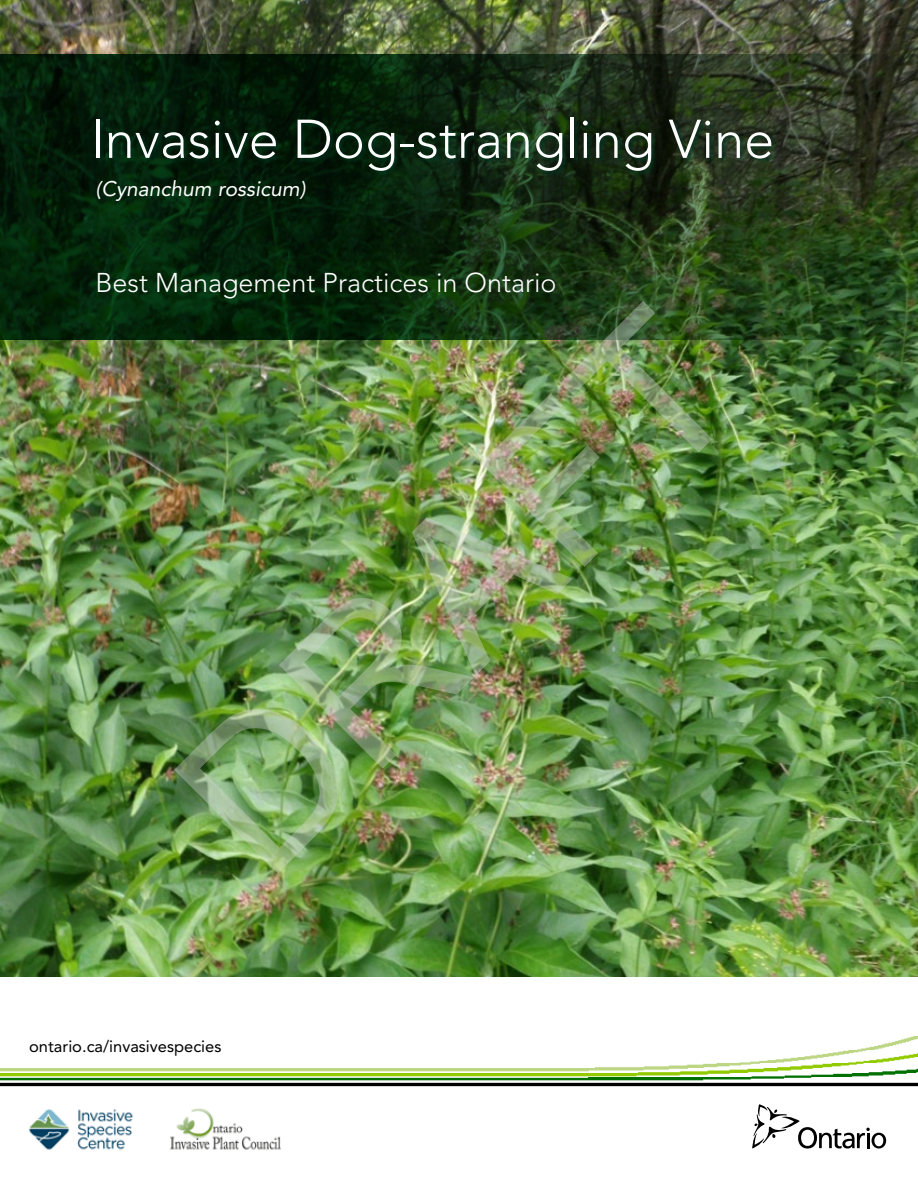
<style>
.page{position:relative;width:918px;height:1188px;background:#fff}
.page>*{position:absolute;margin:0;border:0;box-sizing:border-box;transform-origin:0 0}
.t1{font:204.9px "Arial";color:rgb(212 212 212/.4)}
.t2{font:300 54px "Avenir LT Std";color:#fff}
.t3{font:300 27px "Avenir LT Std";color:#fff}
.t4{font:italic 21px "Avenir LT Std";color:#fff}
.t5{font:16.5px "Avenir LT Std";color:#000}
</style>
<div class="page">
<img style="left:0;top:0;width:918px;height:977px">
<img style="left:0;top:1036px;width:918px;height:51px">
<img style="left:29px;top:1109px;width:104px;height:41px">
<img style="left:170px;top:1108px;width:111px;height:42px">
<svg style="left:0;top:54px;width:918px;height:285px;background:#142e12"></svg>
<svg style="left:752px;top:1104px;width:134px;height:45px"></svg>
<div style="left:95px;top:116px;width:682px;height:60px;background:#003822;opacity:.7"></div>
<h2 class="t2" style="left:91px;top:108px;width:685px">Invasive Dog-strangling Vine</h2>
<p class="t4" style="left:96px;top:177px;width:212px">(Cynanchum rossicum)</p>
<p class="t3" style="left:96px;top:267px;width:463px">Best Management Practices in Ontario</p>
<h1 class="t1" style="left:121px;top:739px;width:685px;rotate:-45deg">DRAFT</h1>
<p class="t5" style="left:29px;top:1037px;width:194px">ontario.ca/invasivespecies</p>
</div>
